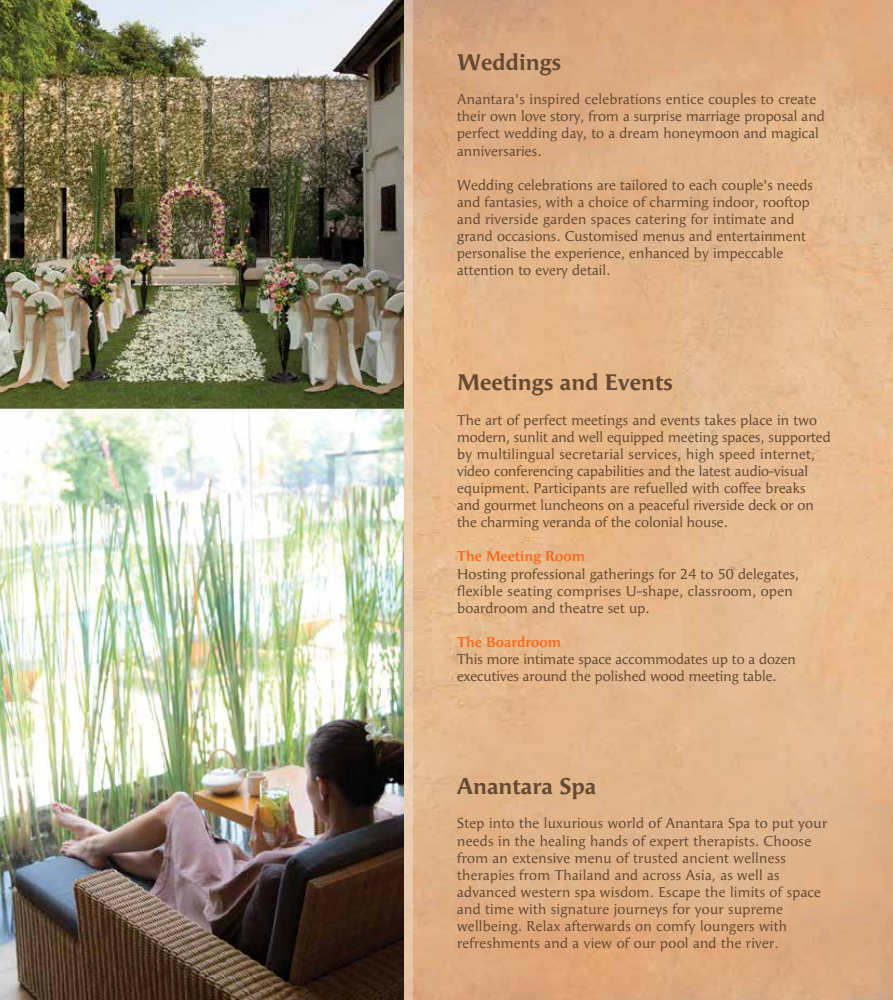
<style>
.page{position:relative;width:893px;height:1000px;background:#fff}
.page>*{position:absolute;margin:0;border:0;box-sizing:border-box;transform-origin:0 0}
.t1{font:700 22.5px "Angie";color:#654931}
.t2{font:14.25px/17.1px "Angie";letter-spacing:.01em;color:#654931}
.t3{font:700 14.25px "Angie";color:#f36f21}
</style>
<div class="page">
<img style="left:412px;top:0;width:481px;height:998px">
<img style="left:0;top:0;width:404px;height:999px">
<svg style="left:0;top:408px;width:404px;height:9px"></svg>
<svg style="left:404px;top:0;width:8px;height:999px;background:#e9caae"></svg>
<h1 class="t1" style="left:457px;top:50px;width:106px">Weddings</h1>
<p class="t2" style="left:457px;top:91px;width:369px">Anantara’s inspired celebrations entice couples to create their own love story, from a surprise marriage proposal and perfect wedding day, to a dream honeymoon and magical anniversaries.</p>
<p class="t2" style="left:457px;top:177px;width:357px">Wedding celebrations are tailored to each couple’s needs and fantasies, with a choice of charming indoor, rooftop and riverside garden spaces catering for intimate and grand occasions. Customised menus and entertainment personalise the experience, enhanced by impeccable attention to every detail.</p>
<h1 class="t1" style="left:457px;top:370px;width:217px">Meetings and Events</h1>
<p class="t2" style="left:457px;top:411px;width:375px">The art of perfect meetings and events takes place in two modern, sunlit and well equipped meeting spaces, supported by multilingual secretarial services, high speed internet, video conferencing capabilities and the latest audio-visual equipment. Participants are refuelled with coffee breaks and gourmet luncheons on a peaceful riverside deck or on the charming veranda of the colonial house.</p>
<p class="t3" style="left:457px;top:549px;width:129px">The Meeting Room</p>
<p class="t2" style="left:457px;top:565px;width:343px">Hosting professional gatherings for 24 to 50 delegates, flexible seating comprises U-shape, classroom, open boardroom and theatre set up.</p>
<p class="t3" style="left:457px;top:634px;width:105px">The Boardroom</p>
<p class="t2" style="left:457px;top:651px;width:340px">This more intimate space accommodates up to a dozen executives around the polished wood meeting table.</p>
<h1 class="t1" style="left:457px;top:774px;width:141px">Anantara Spa</h1>
<p class="t2" style="left:457px;top:815px;width:371px">Step into the luxurious world of Anantara Spa to put your needs in the healing hands of expert therapists. Choose from an extensive menu of trusted ancient wellness therapies from Thailand and across Asia, as well as advanced western spa wisdom. Escape the limits of space and time with signature journeys for your supreme wellbeing. Relax afterwards on comfy loungers with refreshments and a view of our pool and the river.</p>
</div>
